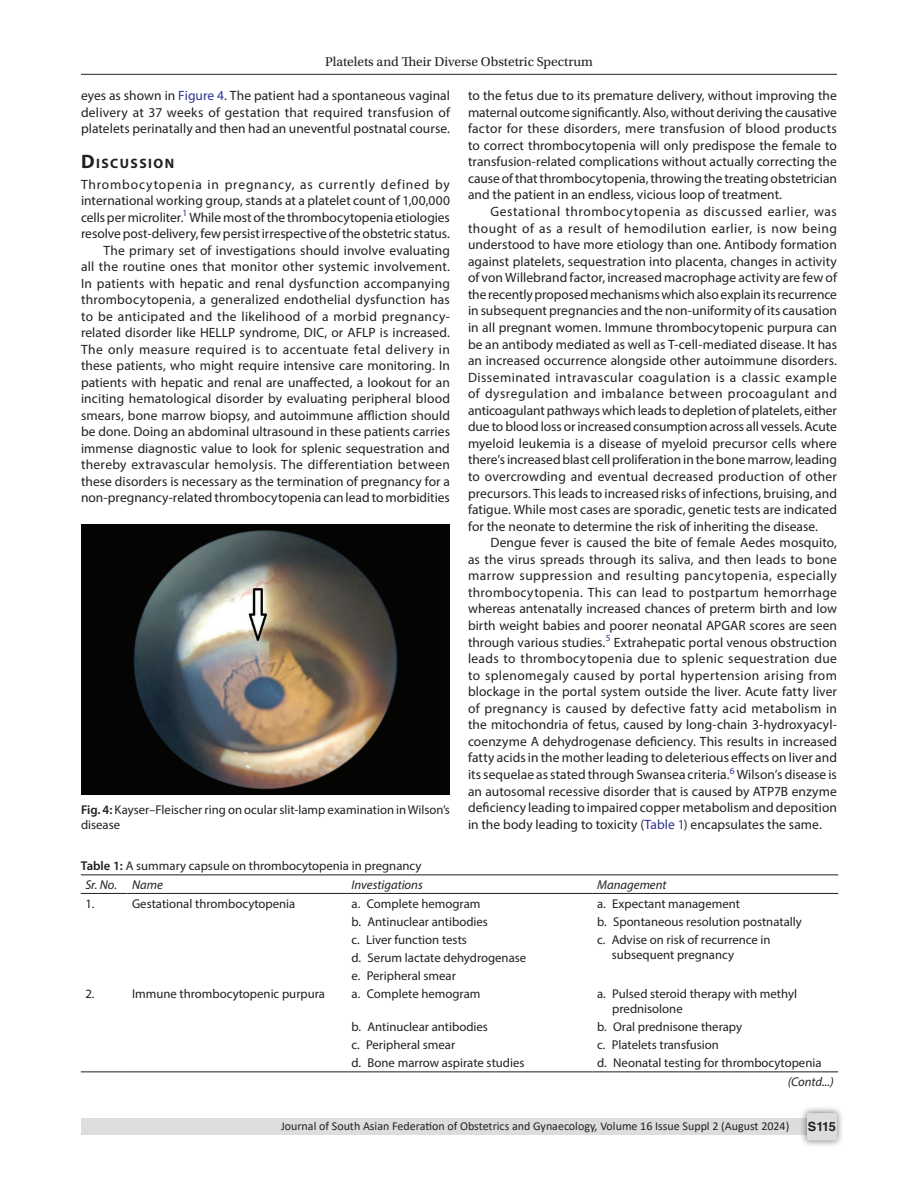
<style>
.page{position:relative;width:918px;height:1188px;background:#fff}
.page>*{position:absolute;margin:0;border:0;box-sizing:border-box;transform-origin:0 0}
.Head-1{font:700 13.65px "Myriad Pro";letter-spacing:.105em;color:#231f20}
.Para-Indent{font:13.5px/16.5px "Myriad Pro";color:#231f20;text-align:justify}
.Para-NoIndent{font:13.5px/16.5px "Myriad Pro";color:#231f20;text-align:justify}
.t1{font:13.5px "Utopia Std";color:#231f20}
.TableBody{font:12.75px/15.3px "Myriad Pro";color:#231f20}
.FigCaption{font:12.75px/15.3px "Myriad Pro";color:#231f20}
.TableCaption{font:12.75px "Myriad Pro";color:#231f20}
.TableHeader{font:italic 12.75px "Myriad Pro";color:#231f20}
.TableBody-2{font:italic 12.75px "Myriad Pro";color:#231f20}
.t2{font:700 12.75px "Helvetica LT Std";color:#231f20}
.t3{font:12px "Calibri";color:#231f20}
.s1{color:#2e3092}
.s2{font-size:19.5px}
.s3{font-weight:600}
</style>
<div class="page">
<hr style="left:81px;top:74px;width:756px;height:1px;background:#231f20">
<div style="left:81px;top:1119px;width:756px;height:16px;background:#dcdddf"></div>
<div style="left:800px;top:1106px;width:44px;height:41px;background:#231f20;opacity:.61"></div>
<div style="left:807px;top:1113px;width:30px;height:27px;background:#dcdddf;border-radius:2px"></div>
<img style="left:82px;top:525px;width:367px;height:270px">
<hr style="left:81px;top:875px;width:47px;height:1px;background:#231f20">
<hr style="left:128px;top:875px;width:219px;height:1px;background:#231f20">
<hr style="left:347px;top:875px;width:246px;height:1px;background:#231f20">
<hr style="left:593px;top:875px;width:245px;height:1px;background:#231f20">
<hr style="left:81px;top:893px;width:47px;height:1px;background:#231f20">
<hr style="left:128px;top:893px;width:219px;height:1px;background:#231f20">
<hr style="left:347px;top:893px;width:246px;height:1px;background:#231f20">
<hr style="left:593px;top:893px;width:245px;height:1px;background:#231f20">
<hr style="left:81px;top:1071px;width:47px;height:1px;background:#231f20">
<hr style="left:128px;top:1071px;width:219px;height:1px;background:#231f20">
<hr style="left:347px;top:1071px;width:246px;height:1px;background:#231f20">
<hr style="left:593px;top:1071px;width:245px;height:1px;background:#231f20">
<p class="t1" style="left:325px;top:55px;width:269px">Platelets and Their Diverse Obstetric Spectrum</p>
<p class="Para-Indent" style="left:468px;top:87px;width:371px">to the fetus due to its premature delivery, without improving the maternal outcome significantly. Also, without deriving the causative factor for these disorders, mere transfusion of blood products to correct thrombocytopenia will only predispose the female to transfusion-related complications without actually correcting the cause of that thrombocytopenia, throwing the treating obstetrician and the patient in an endless, vicious loop of treatment.</p>
<p class="Para-Indent" style="left:468px;top:203px;width:371px;text-indent:22px">Gestational thrombocytopenia as discussed earlier, was thought of as a result of hemodilution earlier, is now being understood to have more etiology than one. Antibody formation against platelets, sequestration into placenta, changes in activity of von Willebrand factor, increased macrophage activity are few of the recently proposed mechanisms which also explain its recurrence in subsequent pregnancies and the non-uniformity of its causation in all pregnant women. Immune thrombocytopenic purpura can be an antibody mediated as well as T-cell-mediated disease. It has an increased occurrence alongside other autoimmune disorders.<br>Disseminated intravascular coagulation is a classic example of dysregulation and imbalance between procoagulant and anticoagulant pathways which leads to depletion of platelets, either due to blood loss or increased consumption across all vessels. Acute myeloid leukemia is a disease of myeloid precursor cells where there’s increased blast cell proliferation in the bone marrow, leading to overcrowding and eventual decreased production of other precursors. This leads to increased risks of infections, bruising, and fatigue. While most cases are sporadic, genetic tests are indicated for the neonate to determine the risk of inheriting the disease.</p>
<p class="Para-Indent" style="left:468px;top:534px;width:371px;text-indent:22px">Dengue fever is caused the bite of female Aedes mosquito, as the virus spreads through its saliva, and then leads to bone marrow suppression and resulting pancytopenia, especially thrombocytopenia. This can lead to postpartum hemorrhage whereas antenatally increased chances of preterm birth and low birth weight babies and poorer neonatal APGAR scores are seen through various studies.<sup>5</sup> Extrahepatic portal venous obstruction leads to thrombocytopenia due to splenic sequestration due to splenomegaly caused by portal hypertension arising from blockage in the portal system outside the liver. Acute fatty liver of pregnancy is caused by defective fatty acid metabolism in the mitochondria of fetus, caused by long-chain 3-hydroxyacyl&shy;coenzyme A dehydrogenase deficiency. This results in increased fatty acids in the mother leading to deleterious effects on liver and its sequelae as stated through Swansea criteria.<sup>6</sup> Wilson’s disease is an autosomal recessive disorder that is caused by ATP7B enzyme deficiency leading to impaired copper metabolism and deposition in the body leading to toxicity (<span class="s1">Table 1</span>) encapsulates the same.</p>
<p class="Para-NoIndent" style="left:81px;top:87px;width:371px">eyes as shown in <span class="s1">Figure 4</span>. The patient had a spontaneous vaginal delivery at 37 weeks of gestation that required transfusion of platelets perinatally and then had an uneventful postnatal course.</p>
<p class="Head-1" style="left:81px;top:154px;width:95px"><span class="s2">D</span>ISCUSSION</p>
<p class="Para-NoIndent" style="left:81px;top:176px;width:371px">Thrombocytopenia in pregnancy, as currently defined by international working group, stands at a platelet count of 1,00,000 cells per microliter.<sup>1</sup> While most of the thrombocytopenia etiologies resolve post-delivery, few persist irrespective of the obstetric status.</p>
<p class="Para-Indent" style="left:81px;top:242px;width:371px;text-indent:22px">The primary set of investigations should involve evaluating all the routine ones that monitor other systemic involvement.<br>In patients with hepatic and renal dysfunction accompanying thrombocytopenia, a generalized endothelial dysfunction has to be anticipated and the likelihood of a morbid pregnancy&shy;related disorder like HELLP syndrome, DIC, or AFLP is increased.<br>The only measure required is to accentuate fetal delivery in these patients, who might require intensive care monitoring. In patients with hepatic and renal are unaffected, a lookout for an inciting hematological disorder by evaluating peripheral blood smears, bone marrow biopsy, and autoimmune affliction should be done. Doing an abdominal ultrasound in these patients carries immense diagnostic value to look for splenic sequestration and thereby extravascular hemolysis. The differentiation between these disorders is necessary as the termination of pregnancy for a non-pregnancy-related thrombocytopenia can lead to morbidities</p>
<p class="FigCaption" style="left:81px;top:802px;width:371px"><span class="s3">Fig. 4:</span> Kayser–Fleischer ring on ocular slit-lamp examination in Wilson’s disease</p>
<p class="TableCaption" style="left:81px;top:858px;width:342px"><span class="s3">Table 1:</span> A summary capsule on thrombocytopenia in pregnancy</p>
<p class="TableHeader" style="left:85px;top:877px;width:33px">Sr. No.</p>
<p class="TableHeader" style="left:132px;top:877px;width:32px">Name</p>
<p class="TableHeader" style="left:352px;top:877px;width:73px">Investigations</p>
<p class="TableHeader" style="left:597px;top:877px;width:71px">Management</p>
<p class="TableBody" style="left:85px;top:895px;width:11px">1.</p>
<p class="TableBody" style="left:132px;top:895px;width:165px">Gestational thrombocytopenia</p>
<p class="TableBody" style="left:352px;top:895px;width:130px">a. Complete hemogram</p>
<p class="TableBody" style="left:352px;top:913px;width:138px">b. Antinuclear antibodies</p>
<p class="TableBody" style="left:352px;top:931px;width:117px">c. Liver function tests</p>
<p class="TableBody" style="left:352px;top:949px;width:176px">d. Serum lactate dehydrogenase</p>
<p class="TableBody" style="left:352px;top:967px;width:106px">e. Peripheral smear</p>
<p class="TableBody" style="left:597px;top:895px;width:144px">a. Expectant management</p>
<p class="TableBody" style="left:597px;top:913px;width:206px">b. Spontaneous resolution postnatally</p>
<p class="TableBody" style="left:612px;top:931px;width:160px;text-indent:-15px">c. Advise on risk of recurrence in subsequent pregnancy</p>
<p class="TableBody" style="left:85px;top:986px;width:11px">2.</p>
<p class="TableBody" style="left:132px;top:986px;width:195px">Immune thrombocytopenic purpura</p>
<p class="TableBody" style="left:352px;top:986px;width:130px">a. Complete hemogram</p>
<p class="TableBody" style="left:352px;top:1019px;width:138px">b. Antinuclear antibodies</p>
<p class="TableBody" style="left:352px;top:1037px;width:105px">c. Peripheral smear</p>
<p class="TableBody" style="left:352px;top:1055px;width:175px">d. Bone marrow aspirate studies</p>
<p class="TableBody" style="left:612px;top:986px;width:186px;text-indent:-15px">a. Pulsed steroid therapy with methyl prednisolone</p>
<p class="TableBody" style="left:597px;top:1019px;width:146px">b. Oral prednisone therapy</p>
<p class="TableBody" style="left:597px;top:1037px;width:123px">c. Platelets transfusion</p>
<p class="TableBody" style="left:597px;top:1055px;width:226px">d. Neonatal testing for thrombocytopenia</p>
<p class="TableBody-2" style="left:788px;top:1074px;width:48px">(Contd...)</p>
<p class="t3" style="left:281px;top:1117px;width:510px">Journal of South Asian Federation of Obstetrics and Gynaecology, Volume 16 Issue Suppl 2 (August 2024)</p>
<p class="t2" style="left:808px;top:1119px;width:30px">S115</p>
</div>
